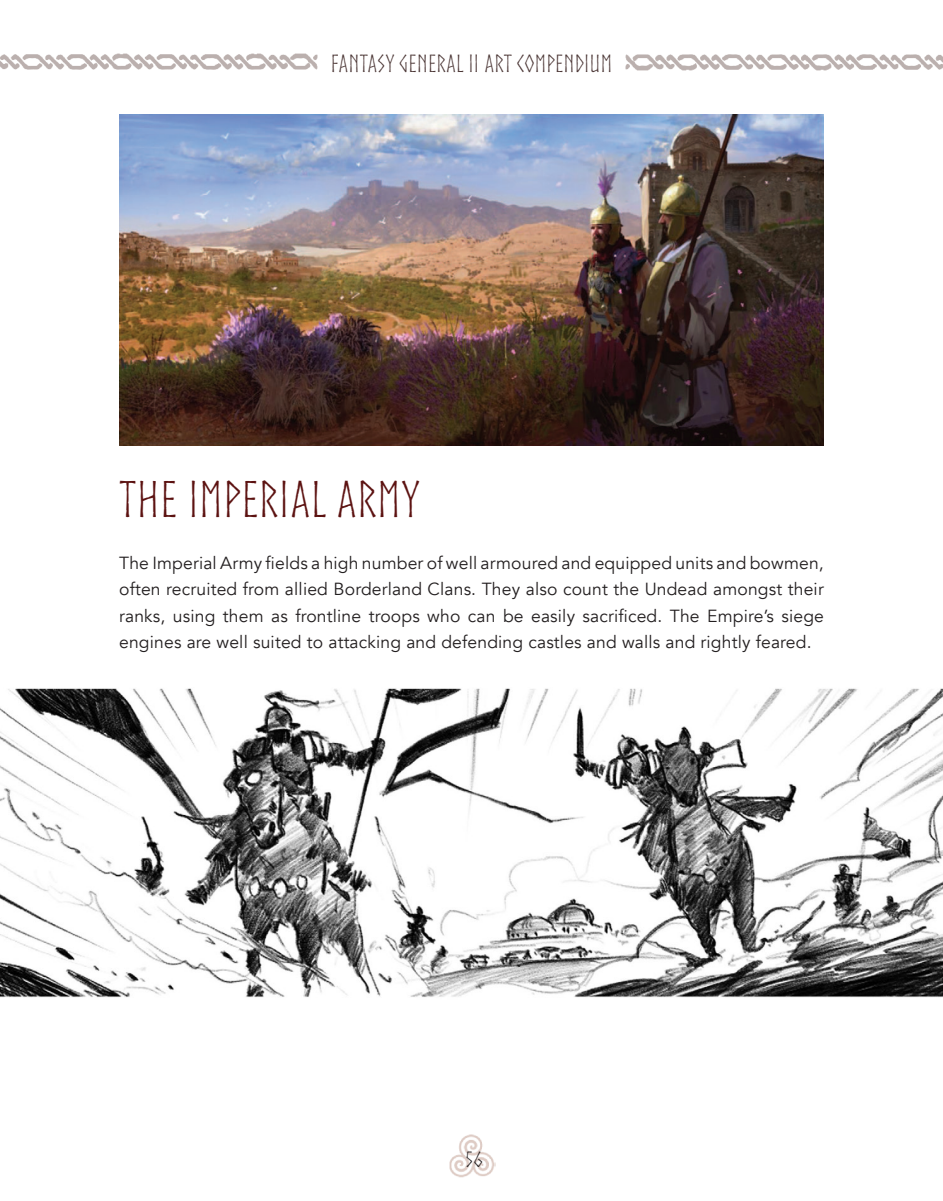
<style>
.page{position:relative;width:943px;height:1201px;background:#fff}
.page>*{position:absolute;margin:0;border:0;box-sizing:border-box;transform-origin:0 0}
.t1{font:49px "Norse";letter-spacing:.01em;color:#5c1211}
.t2{font:23.62px "Norse";letter-spacing:.01em;color:#4b3635}
.t3{font:21px "Norse";color:#231f20}
.t4{font:17.5px/26.2px "Avenir";letter-spacing:.01em;color:#231f20;text-align:justify}
</style>
<div class="page">
<img style="left:449px;top:1134px;width:46px;height:44px">
<img style="left:625px;top:54px;width:318px;height:17px">
<img style="left:0;top:53px;width:318px;height:17px">
<img style="left:119px;top:115px;width:704px;height:330px">
<img style="left:0;top:688px;width:943px;height:310px">
<h2 class="t2" style="left:331px;top:51px;width:283px">FANTASY GENERAL II ART COMPENDIUM</h2>
<h1 class="t1" style="left:119px;top:472px;width:303px">THE IMPERIAL ARMY</h1>
<p class="t4" style="left:119px;top:550px;width:706px">The Imperial Army fields a high number of well armoured and equipped units and bowmen, often recruited from allied Borderland Clans. They also count the Undead amongst their ranks, using them as frontline troops who can be easily sacrificed. The Empire’s siege engines are well suited to attacking and defending castles and walls and rightly feared.</p>
<p class="t3" style="left:465px;top:1148px;width:19px">56</p>
</div>
